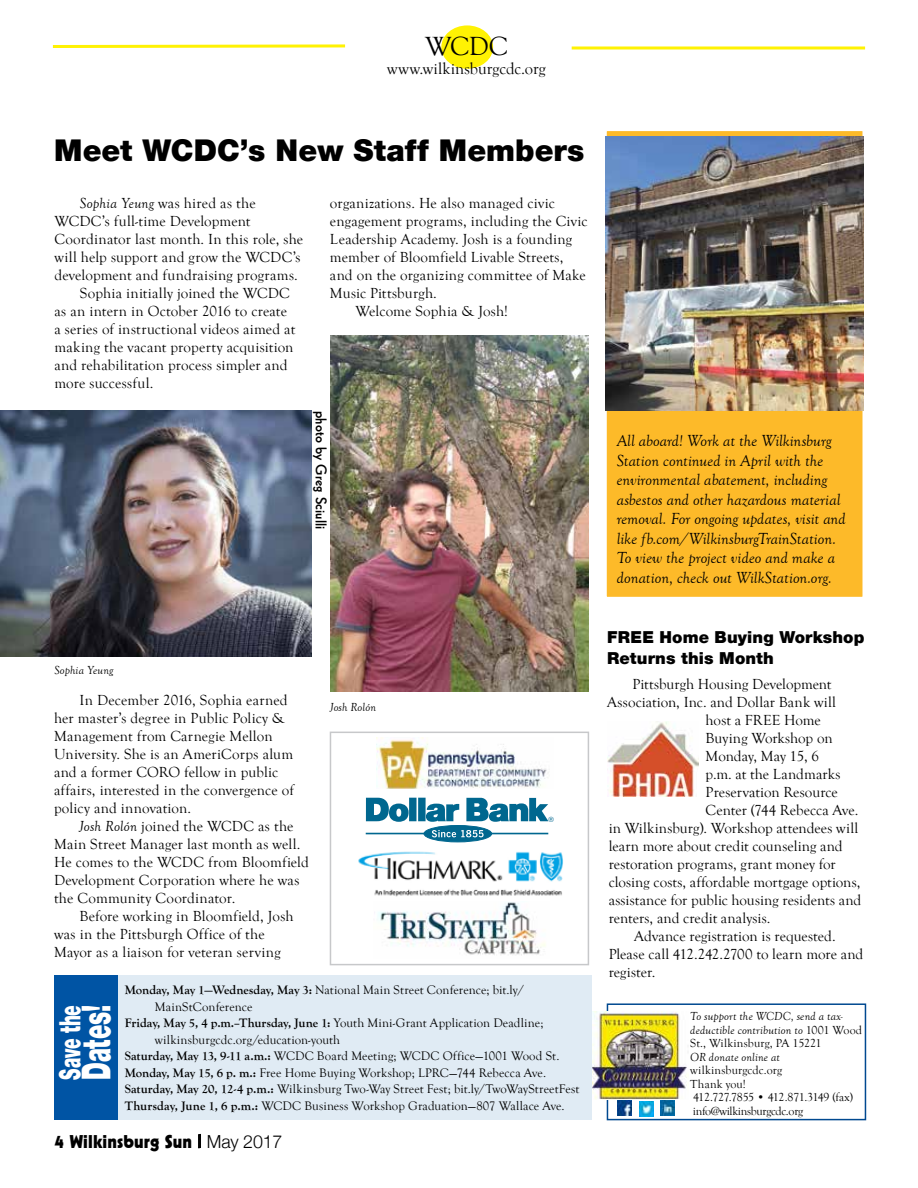
<style>
.page{position:relative;width:918px;height:1188px;background:#fff}
.page>*{position:absolute;margin:0;border:0;box-sizing:border-box;transform-origin:0 0}
.t1{font:900 39.9px "Helvetica Neue LT";letter-spacing:-.015em;color:#fff;scale:.57 1}
.t2{font:900 30px "Helvetica Neue LT";letter-spacing:.005em;color:#000}
.t3{font:900 29.4px "Helvetica Neue LT";letter-spacing:-.005em;color:#fff;scale:.57 1}
.t4{font:27px "Goudy Old Style T";color:#000}
.t5{font:18px "Geometric 231 BT Heavy C";letter-spacing:.01em;color:#000}
.t6{font:italic 16.5px/19.5px "Goudy Old Style T";color:#000}
.t7{font:900 16.5px/21px "Helvetica Neue LT";letter-spacing:.01em;color:#000}
.t8{font:16.5px "Goudy Old Style T";letter-spacing:.005em;color:#000}
.t9{font:15px/18px "Goudy Old Style T";letter-spacing:.01em;color:#000}
.t10{font:15px "Geometric 231 BT Bold C";letter-spacing:.01em;color:#000}
.t11{font:15px "Goudy Old Style T";letter-spacing:-.01em;color:#000}
.t12{font:12.75px "Goudy Old Style T";letter-spacing:.01em;color:#000}
.t13{font:italic 12px/13.5px "Goudy Old Style T";letter-spacing:.015em;color:#000}
.t14{font:12px/13.5px "Goudy Old Style T";letter-spacing:-.025em;color:#000}
.t15{font:7.35px "Helvetica";color:#00678f}
.s1{font-style:italic}
.s2{font-weight:700}
.s3{font-family:"Geometric 231 BT Bold C"}
.s4{font-family:"Helvetica Neue";font-weight:300}
.s5{font-style:normal}
</style>
<div class="page">
<svg style="left:199px;top:1134px;width:2px;height:14px"></svg>
<div style="left:441px;top:25px;width:52px;height:44px;background:#fff203;border-radius:50%"></div>
<svg style="left:52px;top:44px;width:294px;height:4px"></svg>
<hr style="left:572px;top:46px;width:293px;height:3px;background:#fff203">
<div style="left:605px;top:130px;width:259px;height:468px;background:#fdba29;border:2px solid #fff"></div>
<img style="left:378px;top:902px;width:168px;height:54px">
<div style="left:330px;top:732px;width:259px;height:233px;border:2px solid #c7c8ca"></div>
<div style="left:409px;top:798px;width:8px;height:23px;background:#00678f"></div>
<div style="left:418px;top:798px;width:8px;height:23px;background:#00678f"></div>
<svg style="left:426px;top:804px;width:33px;height:18px"></svg>
<svg style="left:366px;top:798px;width:43px;height:24px"></svg>
<svg style="left:466px;top:798px;width:82px;height:24px"></svg>
<hr style="left:366px;top:833px;width:68px;height:1px;background:#00678f">
<hr style="left:489px;top:833px;width:59px;height:1px;background:#00678f">
<div style="left:424px;top:826px;width:68px;height:16px;background:#00678f;border-radius:50%"></div>
<div style="left:424px;top:825px;width:68px;height:17px;border:1px solid #00678f;border-radius:50%"></div>
<svg style="left:432px;top:830px;width:52px;height:7px"></svg>
<img style="left:358px;top:851px;width:205px;height:46px">
<img style="left:377px;top:737px;width:172px;height:52px">
<div style="left:607px;top:1003px;width:259px;height:117px;border:2px solid #004990"></div>
<img style="left:592px;top:1012px;width:95px;height:87px">
<img style="left:617px;top:1101px;width:15px;height:15px">
<img style="left:660px;top:1101px;width:15px;height:15px">
<img style="left:639px;top:1102px;width:15px;height:14px">
<div style="left:118px;top:976px;width:473px;height:144px;background:#e0ebf4"></div>
<div style="left:54px;top:976px;width:64px;height:144px;background:#0054a4"></div>
<img style="left:330px;top:336px;width:258px;height:355px">
<img style="left:607px;top:721px;width:92px;height:75px">
<img style="left:0;top:411px;width:312px;height:246px">
<img style="left:605px;top:136px;width:259px;height:275px">
<h3 class="t4" style="left:425px;top:32px;width:84px">WCDC</h3>
<p class="t8" style="left:387px;top:59px;width:160px">www.wilkinsburgcdc.org</p>
<h2 class="t2" style="left:54px;top:133px;width:532px">Meet WCDC’s New Staff Members</h2>
<p class="t9" style="left:80px;top:194px;width:177px"><span class="s1">Sophia Yeung</span> was hired as the</p>
<p class="t9" style="left:54px;top:212px;width:198px">WCDC’s full-time Development</p>
<p class="t9" style="left:54px;top:230px;width:250px">Coordinator last month. In this role, she</p>
<p class="t9" style="left:54px;top:248px;width:248px">will help support and grow the WCDC’s</p>
<p class="t9" style="left:54px;top:266px;width:245px">development and fundraising programs.</p>
<p class="t9" style="left:80px;top:284px;width:211px">Sophia initially joined the WCDC</p>
<p class="t9" style="left:54px;top:302px;width:234px">as an intern in October 2016 to create</p>
<p class="t9" style="left:54px;top:320px;width:242px">a series of instructional videos aimed at</p>
<p class="t9" style="left:54px;top:338px;width:240px">making the vacant property acquisition</p>
<p class="t9" style="left:54px;top:356px;width:235px">and rehabilitation process simpler and</p>
<p class="t9" style="left:54px;top:374px;width:100px">more successful.</p>
<p class="t9" style="left:330px;top:194px;width:226px">organizations. He also managed civic</p>
<p class="t9" style="left:330px;top:212px;width:259px">engagement programs, including the Civic</p>
<p class="t9" style="left:330px;top:230px;width:244px">Leadership Academy. Josh is a founding</p>
<p class="t9" style="left:330px;top:248px;width:235px">member of Bloomfield Livable Streets,</p>
<p class="t9" style="left:330px;top:266px;width:257px">and on the organizing committee of Make</p>
<p class="t9" style="left:330px;top:284px;width:108px">Music Pittsburgh.</p>
<p class="t9" style="left:356px;top:302px;width:154px">Welcome Sophia &amp; Josh!</p>
<p class="t10" style="left:331px;top:411px;width:120px;rotate:90deg">photo by Greg Sciulli</p>
<p class="t13" style="left:54px;top:663px;width:60px">Sophia Yeung</p>
<p class="t9" style="left:54px;top:691px;width:241px;text-indent:26px">In December 2016, Sophia earned her master’s degree in Public Policy &amp; Management from Carnegie Mellon University. She is an AmeriCorps alum and a former CORO fellow in public affairs, interested in the convergence of policy and innovation.</p>
<p class="t9" style="left:54px;top:817px;width:256px;text-indent:26px"><span class="s1">Josh Rolón</span> joined the WCDC as the Main Street Manager last month as well.<br>He comes to the WCDC from Bloomfield Development Corporation where he was the Community Coordinator.</p>
<p class="t9" style="left:54px;top:907px;width:241px;text-indent:26px">Before working in Bloomfield, Josh was in the Pittsburgh Office of the<br>Mayor as a liaison for veteran serving</p>
<p class="t13" style="left:330px;top:701px;width:47px">Josh Rolón</p>
<p class="t15" style="left:549px;top:813px;width:7px">®</p>
<h3 class="t3" style="left:52px;top:1080px;width:132px;rotate:-90deg">Save the</h3>
<h1 class="t1" style="left:72px;top:1080px;width:132px;rotate:-90deg">Dates!</h1>
<p class="t12" style="left:125px;top:983px;width:401px"><span class="s2">Monday, May 1—Wednesday, May 3:</span> National Main Street Conference; bit.ly/</p>
<p class="t12" style="left:155px;top:1000px;width:99px">MainStConference</p>
<p class="t12" style="left:125px;top:1016px;width:420px"><span class="s2">Friday, May 5, 4 p.m.–Thursday, June 1:</span> Youth Mini-Grant Application Deadline;</p>
<p class="t12" style="left:155px;top:1033px;width:187px">wilkinsburgcdc.org/education-youth</p>
<p class="t12" style="left:125px;top:1049px;width:436px"><span class="s2">Saturday, May 13, 9-11 a.m.:</span> WCDC Board Meeting; WCDC Office—1001 Wood St.</p>
<p class="t12" style="left:125px;top:1066px;width:423px"><span class="s2">Monday, May 15, 6 p. m.:</span> Free Home Buying Workshop; LPRC—744 Rebecca Ave.</p>
<p class="t12" style="left:125px;top:1082px;width:456px"><span class="s2">Saturday, May 20, 12-4 p.m.:</span> Wilkinsburg Two-Way Street Fest; bit.ly/TwoWayStreetFest</p>
<p class="t12" style="left:125px;top:1099px;width:441px"><span class="s2">Thursday, June 1, 6 p.m.:</span> WCDC Business Workshop Graduation—807 Wallace Ave.</p>
<p class="t5" style="left:54px;top:1130px;width:230px">4 Wilkinsburg Sun <span class="s3">I</span> <span class="s4">May 2017</span></p>
<p class="t6" style="left:617px;top:432px;width:231px">All aboard! Work at the Wilkinsburg Station continued in April with the environmental abatement, including asbestos and other hazardous material removal. For ongoing updates, visit and like fb.com/WilkinsburgTrainStation.<br>To view the project video and make a donation, check out WilkStation.org.</p>
<p class="t7" style="left:607px;top:626px;width:259px">FREE Home Buying Workshop<br>Returns this Month</p>
<p class="t9" style="left:633px;top:675px;width:200px">Pittsburgh Housing Development</p>
<p class="t9" style="left:607px;top:693px;width:230px">Association, Inc. and Dollar Bank will</p>
<p class="t11" style="left:706px;top:712px;width:117px">host a FREE Home</p>
<p class="t9" style="left:706px;top:729px;width:129px">Buying Workshop on</p>
<p class="t9" style="left:706px;top:747px;width:115px">Monday, May 15, 6</p>
<p class="t9" style="left:706px;top:765px;width:136px">p.m. at the Landmarks</p>
<p class="t9" style="left:706px;top:783px;width:134px">Preservation Resource</p>
<p class="t9" style="left:706px;top:801px;width:154px">Center (744 Rebecca Ave.</p>
<p class="t9" style="left:609px;top:819px;width:251px">in Wilkinsburg). Workshop attendees will</p>
<p class="t9" style="left:609px;top:837px;width:236px">learn more about credit counseling and</p>
<p class="t9" style="left:609px;top:855px;width:228px">restoration programs, grant money for</p>
<p class="t9" style="left:609px;top:873px;width:253px">closing costs, affordable mortgage options,</p>
<p class="t9" style="left:609px;top:891px;width:254px">assistance for public housing residents and</p>
<p class="t9" style="left:609px;top:909px;width:163px">renters, and credit analysis.</p>
<p class="t9" style="left:634px;top:927px;width:203px">Advance registration is requested.</p>
<p class="t9" style="left:609px;top:945px;width:256px">Please call 412.242.2700 to learn more and</p>
<p class="t9" style="left:609px;top:963px;width:48px">register.</p>
<p class="t13" style="left:690px;top:1010px;width:173px">To support the WCDC, send a tax&shy;deductible contribution to <span class="s5">1001 Wood<br>St., Wilkinsburg, PA 15221</span></p>
<p class="t13" style="left:690px;top:1050px;width:91px">OR donate online at</p>
<p class="t14" style="left:690px;top:1064px;width:165px">wilkinsburgcdc.org<br>Thank you!<br>412.727.7855 • 412.871.3149 (fax) info@wilkinsburgcdc.org</p>
</div>
